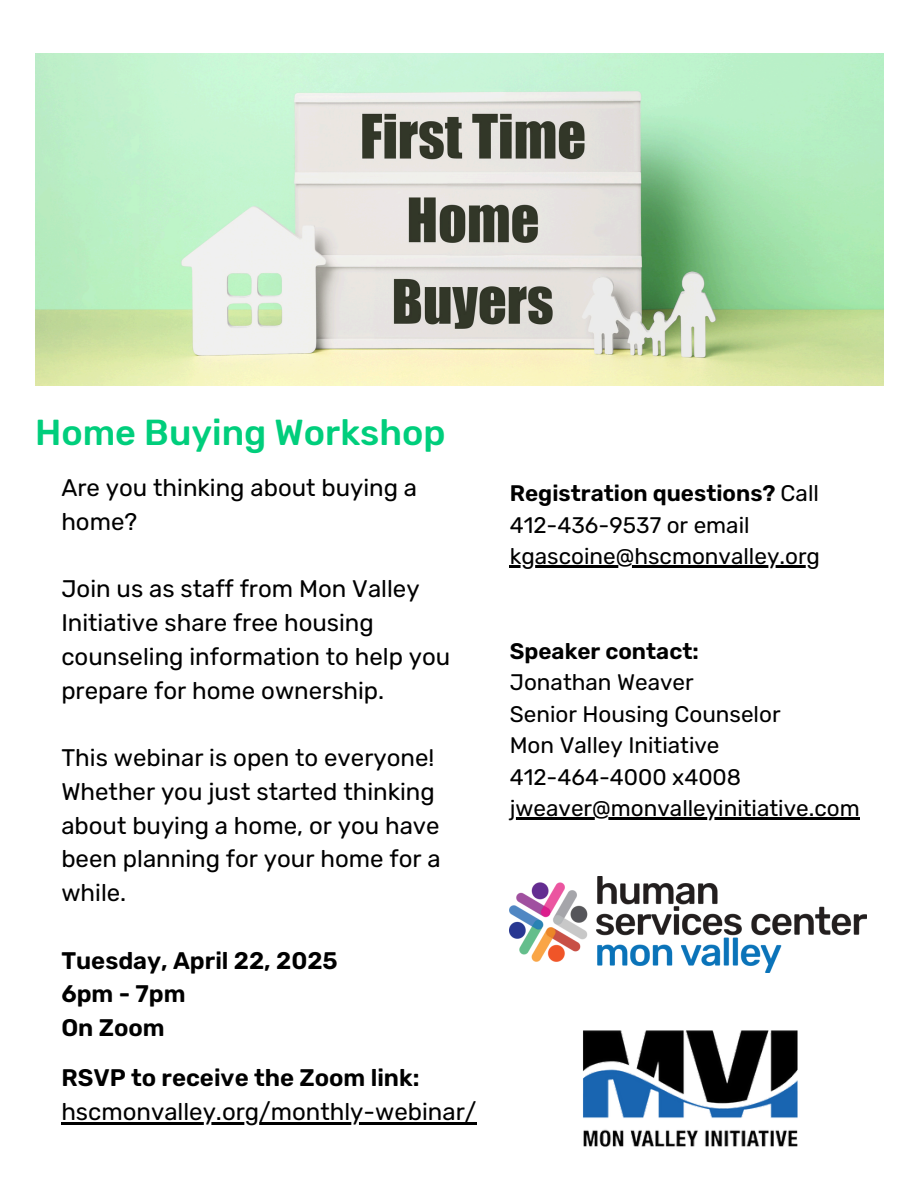
<style>
.page{position:relative;width:918px;height:1188px;background:#fff}
.page>*{position:absolute;margin:0;border:0;box-sizing:border-box;transform-origin:0 0}
.t1{font:500 36px "Rubik";color:#00ce7c}
.t2{font:24px/33.8px "Rubik";color:#000}
.t3{font:600 24px/33.8px "Rubik";color:#000}
.t4{font:22.5px "Rubik";color:#000}
.t5{font:600 22.5px "Rubik";color:#000}
.s1{font-weight:400}
</style>
<div class="page">
<img style="left:510px;top:877px;width:356px;height:96px">
<img style="left:582px;top:1030px;width:216px;height:117px">
<img style="left:35px;top:53px;width:848px;height:332px">
<hr style="left:510px;top:565px;width:310px;height:2px;background:#000">
<hr style="left:510px;top:817px;width:350px;height:2px;background:#000">
<hr style="left:61px;top:1122px;width:415px;height:2px;background:#000">
<p class="t1" style="left:35px;top:411px;width:412px">Home Buying Workshop</p>
<h1 class="t2" style="left:61px;top:471px;width:357px">Are you thinking about buying a home?</h1>
<p class="t2" style="left:61px;top:572px;width:391px">Join us as staff from Mon Valley<br>Initiative share free housing counseling information to help you prepare for home ownership.</p>
<p class="t2" style="left:61px;top:741px;width:381px">This webinar is open to everyone!<br>Whether you just started thinking about buying a home, or you have been planning for your home for a while.</p>
<p class="t3" style="left:61px;top:943px;width:278px">Tuesday, April 22, 2025<br>6pm - 7pm<br>On Zoom</p>
<p class="t3" style="left:61px;top:1061px;width:360px">RSVP to receive the Zoom link:</p>
<p class="t2" style="left:61px;top:1095px;width:417px">hscmonvalley.org/monthly-webinar/</p>
<h2 class="t5" style="left:510px;top:480px;width:311px">Registration questions? <span class="s1">Call</span></h2>
<p class="t4" style="left:510px;top:512px;width:241px">412-436-9537 or email</p>
<p class="t4" style="left:510px;top:543px;width:312px">kgascoine@hscmonvalley.org</p>
<p class="t5" style="left:510px;top:638px;width:191px">Speaker contact:</p>
<p class="t4" style="left:510px;top:669px;width:185px">Jonathan Weaver</p>
<p class="t4" style="left:510px;top:701px;width:272px">Senior Housing Counselor</p>
<p class="t4" style="left:510px;top:732px;width:211px">Mon Valley Initiative</p>
<p class="t4" style="left:510px;top:764px;width:233px">412-464-4000 x4008</p>
<p class="t4" style="left:510px;top:795px;width:352px">jweaver@monvalleyinitiative.com</p>
</div>
